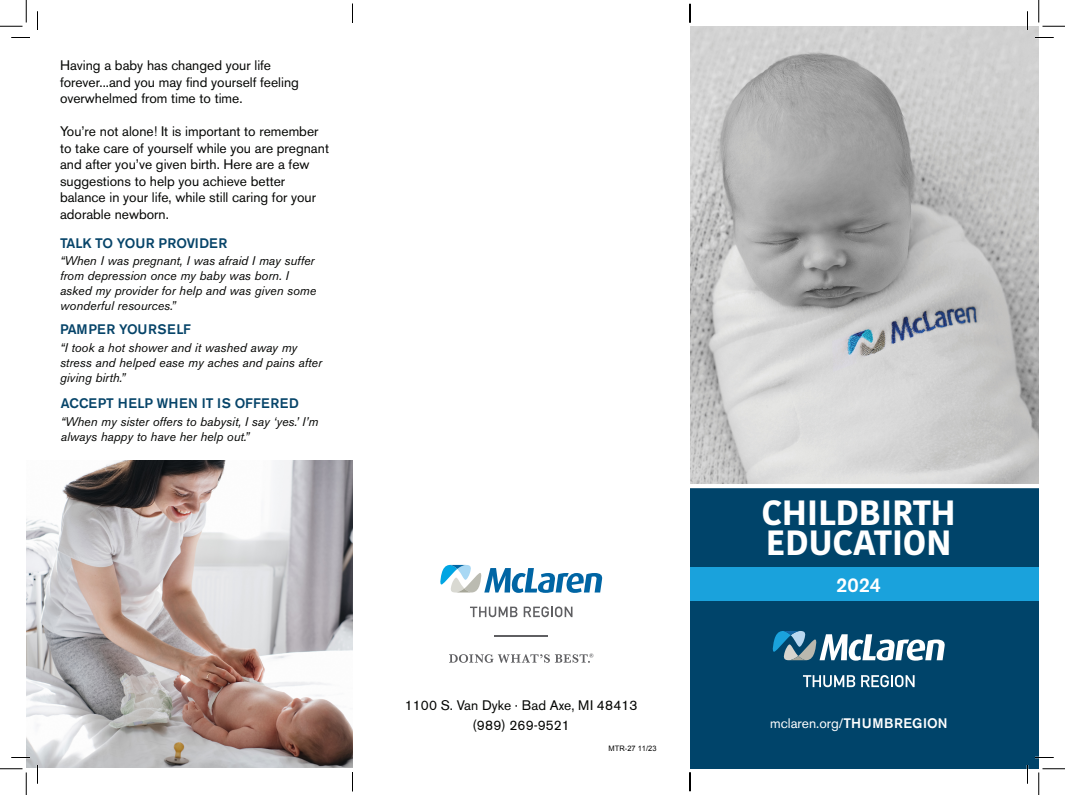
<style>
.page{position:relative;width:1065px;height:795px;background:#fff}
.page>*{position:absolute;margin:0;border:0;box-sizing:border-box;transform-origin:0 0}
.t1{font:700 35px/30px "Kohinoor Devanagari";letter-spacing:-.01em;color:#fff}
.t2{font:500 20px "Akzidenz Grotesk BE";color:#fff}
.t3{font:13.75px/16.5px "Akzidenz Grotesk BE";color:#040503}
.t4{font:500 13.75px "Akzidenz Grotesk BE";letter-spacing:.02em;color:#064469}
.t5{font:13.75px "Akzidenz Grotesk BE";color:#fff}
.t6{font:500 13.75px "Akzidenz Grotesk BE";color:#064469}
.t7{font:italic 12.5px/15px "Akzidenz Grotesk BE";color:#040503}
.t8{font:7.5px "Arial";color:#000101}
.s1{font-weight:500}
</style>
<div class="page">
<div style="left:690px;top:486px;width:349px;height:283px;background:#00446a"></div>
<div style="left:690px;top:483px;width:349px;height:5px;background:#fff"></div>
<hr style="left:495px;top:635px;width:53px;height:2px;background:#5f5f62">
<svg style="left:440px;top:565px;width:162px;height:28px"></svg>
<svg style="left:470px;top:607px;width:47px;height:10px"></svg>
<svg style="left:524px;top:607px;width:49px;height:10px"></svg>
<svg style="left:449px;top:654px;width:144px;height:9px"></svg>
<img style="left:26px;top:461px;width:326px;height:306px">
<div style="left:690px;top:568px;width:349px;height:33px;background:#1aa2dc"></div>
<svg style="left:773px;top:631px;width:172px;height:30px"></svg>
<svg style="left:803px;top:675px;width:52px;height:12px"></svg>
<svg style="left:861px;top:675px;width:54px;height:12px"></svg>
<img style="left:690px;top:26px;width:349px;height:457px">
<svg style="left:11px;top:37px;width:19px;height:1px"></svg>
<svg style="left:1035px;top:37px;width:19px;height:1px"></svg>
<svg style="left:11px;top:757px;width:19px;height:1px"></svg>
<svg style="left:1035px;top:757px;width:19px;height:1px"></svg>
<svg style="left:37px;top:11px;width:1px;height:19px"></svg>
<svg style="left:37px;top:765px;width:1px;height:19px"></svg>
<svg style="left:1027px;top:11px;width:1px;height:19px"></svg>
<svg style="left:1027px;top:765px;width:1px;height:19px"></svg>
<svg style="left:0;top:0;width:27px;height:27px"></svg>
<svg style="left:0;top:769px;width:27px;height:26px"></svg>
<svg style="left:1039px;top:0;width:26px;height:27px"></svg>
<svg style="left:1039px;top:769px;width:26px;height:26px"></svg>
<svg style="left:352px;top:4px;width:1px;height:18px"></svg>
<svg style="left:352px;top:772px;width:1px;height:19px"></svg>
<svg style="left:689px;top:4px;width:2px;height:18px"></svg>
<svg style="left:689px;top:772px;width:2px;height:19px"></svg>
<p class="t3" style="left:60px;top:57px;width:240px">Having a baby has changed your life forever...and you may find yourself feeling overwhelmed from time to time.</p>
<p class="t3" style="left:60px;top:123px;width:271px">You’re not alone! It is important to remember to take care of yourself while you are pregnant and after you’ve given birth. Here are a few suggestions to help you achieve better balance in your life, while still caring for your adorable newborn.</p>
<p class="t6" style="left:60px;top:234px;width:169px">TALK TO YOUR PROVIDER</p>
<p class="t7" style="left:60px;top:254px;width:258px">“When I was pregnant, I was afraid I may suffer from depression once my baby was born. I asked my provider for help and was given some wonderful resources.”</p>
<p class="t4" style="left:60px;top:321px;width:132px">PAMPER YOURSELF</p>
<p class="t7" style="left:60px;top:340px;width:264px">“I took a hot shower and it washed away my stress and helped ease my aches and pains after giving birth.”</p>
<p class="t4" style="left:61px;top:395px;width:240px">ACCEPT HELP WHEN IT IS OFFERED</p>
<p class="t7" style="left:61px;top:414px;width:259px">“When my sister offers to babysit, I say ‘yes.’ I’m always happy to have her help out.”</p>
<p class="t3" style="left:405px;top:697px;width:234px">1100 S. Van Dyke ∙ Bad Axe, MI 48413</p>
<p class="t3" style="left:473px;top:717px;width:99px">(989) 269-9521</p>
<p class="t8" style="left:609px;top:744px;width:49px">MTR-27 11/23</p>
<p class="t1" style="left:762px;top:497px;width:196px">CHILDBIRTH<br>EDUCATION</p>
<p class="t2" style="left:836px;top:573px;width:46px">2024</p>
<p class="t5" style="left:770px;top:715px;width:179px">mclaren.org/<span class="s1">THUMBREGION</span></p>
</div>
